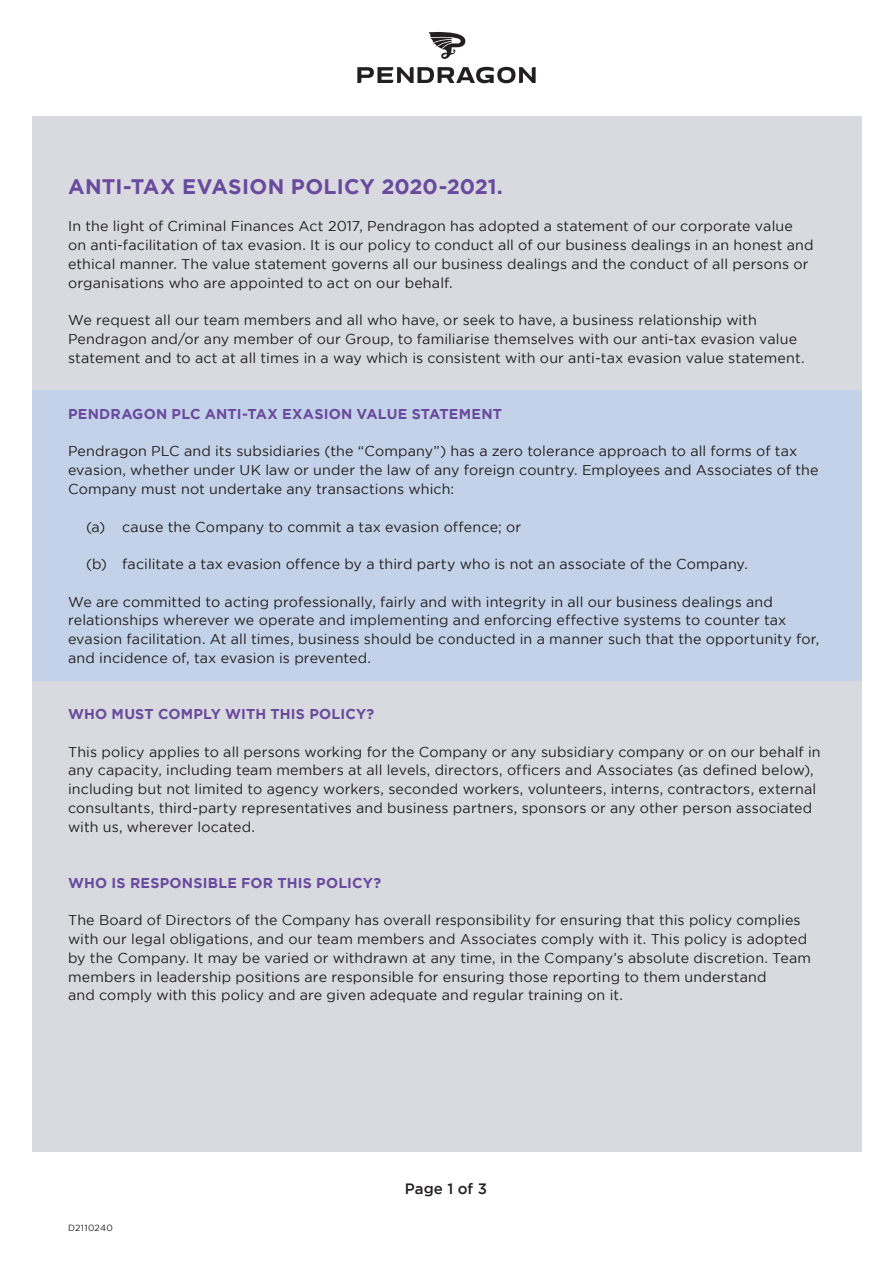
<style>
.page{position:relative;width:893px;height:1263px;background:#fff}
.page>*{position:absolute;margin:0;border:0;box-sizing:border-box;transform-origin:0 0}
.t1{font:700 21px "Gotham";letter-spacing:.01em;color:#6a4a9e}
.t2{font:500 15px "Gotham";color:#231f20}
.t3{font:14.25px/18.8px "Gotham";letter-spacing:.01em;color:#231f20}
.t4{font:700 14.25px "Gotham";letter-spacing:.015em;color:#6a4a9e}
.t5{font:9px "Gotham";letter-spacing:.035em;color:#231f20}
</style>
<div class="page">
<div style="left:32px;top:116px;width:829px;height:1035px;background:#d8dadf"></div>
<svg style="left:428px;top:31px;width:37px;height:28px"></svg>
<svg style="left:357px;top:67px;width:179px;height:16px"></svg>
<div style="left:32px;top:390px;width:829px;height:290px;background:#c3d2e8"></div>
<h1 class="t1" style="left:68px;top:174px;width:436px">ANTI-TAX EVASION POLICY 2020-2021.</h1>
<p class="t3" style="left:68px;top:217px;width:747px">In the light of Criminal Finances Act 2017, Pendragon has adopted a statement of our corporate value on anti-facilitation of tax evasion. It is our policy to conduct all of our business dealings in an honest and ethical manner. The value statement governs all our business dealings and the conduct of all persons or organisations who are appointed to act on our behalf.</p>
<p class="t3" style="left:68px;top:311px;width:738px">We request all our team members and all who have, or seek to have, a business relationship with<br>Pendragon and/or any member of our Group, to familiarise themselves with our anti-tax evasion value statement and to act at all times in a way which is consistent with our anti-tax evasion value statement.</p>
<p class="t4" style="left:68px;top:406px;width:435px">PENDRAGON PLC ANTI-TAX EXASION VALUE STATEMENT</p>
<p class="t3" style="left:68px;top:442px;width:752px">Pendragon PLC and its subsidiaries (the “Company”) has a zero tolerance approach to all forms of tax evasion, whether under UK law or under the law of any foreign country. Employees and Associates of the<br>Company must not undertake any transactions which:</p>
<p class="t3" style="left:86px;top:517px;width:437px">(a) cause the Company to commit a tax evasion offence; or</p>
<p class="t3" style="left:86px;top:554px;width:663px">(b) facilitate a tax evasion offence by a third party who is not an associate of the Company.</p>
<p class="t3" style="left:68px;top:592px;width:753px">We are committed to acting professionally, fairly and with integrity in all our business dealings and relationships wherever we operate and implementing and enforcing effective systems to counter tax evasion facilitation. At all times, business should be conducted in a manner such that the opportunity for, and incidence of, tax evasion is prevented.</p>
<p class="t4" style="left:68px;top:706px;width:308px">WHO MUST COMPLY WITH THIS POLICY?</p>
<p class="t3" style="left:68px;top:742px;width:754px">This policy applies to all persons working for the Company or any subsidiary company or on our behalf in any capacity, including team members at all levels, directors, officers and Associates (as defined below), including but not limited to agency workers, seconded workers, volunteers, interns, contractors, external consultants, third-party representatives and business partners, sponsors or any other person associated with us, wherever located.</p>
<p class="t4" style="left:68px;top:874px;width:315px">WHO IS RESPONSIBLE FOR THIS POLICY?</p>
<p class="t3" style="left:68px;top:911px;width:744px">The Board of Directors of the Company has overall responsibility for ensuring that this policy complies with our legal obligations, and our team members and Associates comply with it. This policy is adopted by the Company. It may be varied or withdrawn at any time, in the Company’s absolute discretion. Team members in leadership positions are responsible for ensuring those reporting to them understand<br>and comply with this policy and are given adequate and regular training on it.</p>
<p class="t5" style="left:68px;top:1223px;width:46px">D2110240</p>
<p class="t2" style="left:405px;top:1180px;width:84px">Page 1 of 3</p>
</div>
